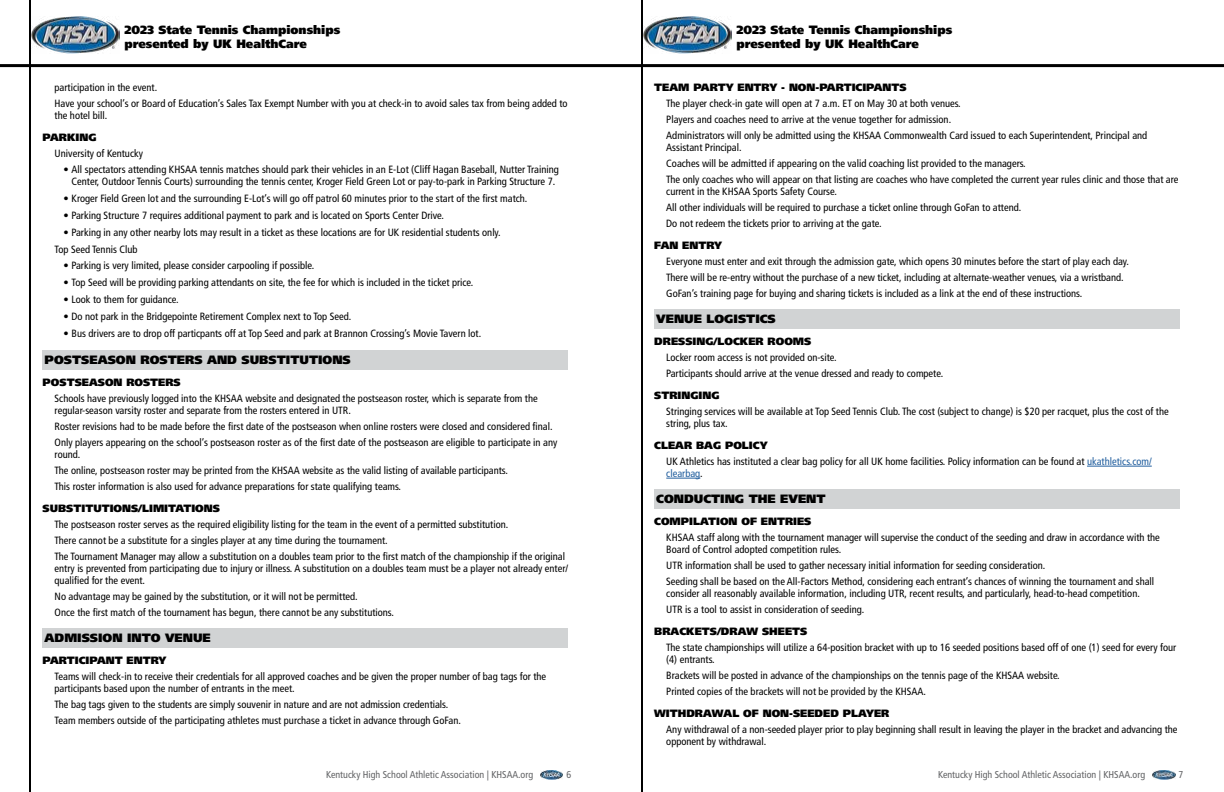
<style>
.page{position:relative;width:1224px;height:792px;background:#fff}
.page>*{position:absolute;margin:0;border:0;box-sizing:border-box;transform-origin:0 0}
.t1{font:900 12px/14.4px "Frutiger LT";color:#000}
.t2{font:condensed 10.5px/16px "Frutiger LT";color:#000}
.t3{font:900 10.5px "Frutiger LT";color:#000}
.t4{font:condensed 10.5px "Frutiger LT";color:#215e9e}
.t5{font:condensed 10px "Frutiger LT";color:#636466}
.s1{font-weight:900;font-stretch:normal}
.s2{color:#215e9e}
.s3{color:#000}
</style>
<div class="page">
<hr style="left:0;top:64px;width:612px;height:3px;background:#000">
<hr style="left:612px;top:64px;width:612px;height:3px;background:#000">
<hr style="left:29px;top:0;width:2px;height:792px;background:#000">
<hr style="left:641px;top:0;width:2px;height:792px;background:#000">
<img style="left:541px;top:770px;width:22px;height:10px">
<img style="left:1153px;top:770px;width:22px;height:10px">
<img style="left:31px;top:16px;width:89px;height:37px">
<img style="left:643px;top:16px;width:89px;height:37px">
<div style="left:43px;top:350px;width:525px;height:20px;background:#d1d3d4"></div>
<div style="left:43px;top:628px;width:525px;height:20px;background:#d1d3d4"></div>
<div style="left:654px;top:309px;width:526px;height:20px;background:#d1d3d4"></div>
<hr style="left:1087px;top:466px;width:65px;height:1px;background:#215e9e">
<hr style="left:666px;top:478px;width:34px;height:1px;background:#215e9e">
<div style="left:654px;top:489px;width:526px;height:20px;background:#d1d3d4"></div>
<p class="t1" style="left:124px;top:22px;width:217px">2023 State Tennis Championships presented by UK HealthCare</p>
<p class="t1" style="left:736px;top:22px;width:217px">2023 State Tennis Championships presented by UK HealthCare</p>
<p class="t2" style="left:55px;top:80px;width:515px">participation in the event.<br>Have your school’s or Board of Education’s Sales Tax Exempt Number with you at check-in to avoid sales tax from being added to</p>
<p class="t2" style="left:55px;top:108px;width:54px">the hotel bill.</p>
<p class="t3" style="left:43px;top:131px;width:56px">PARKING</p>
<p class="t2" style="left:55px;top:146px;width:90px">University of Kentucky</p>
<p class="t2" style="left:64px;top:164px;width:497px;line-height:12px;text-align:center">• All spectators attending KHSAA tennis matches should park their vehicles in an E-Lot (Cliff Hagan Baseball, Nutter Training<br>Center, Outdoor Tennis Courts) surrounding the tennis center, Kroger Field Green Lot or pay-to-park in Parking Structure 7.</p>
<p class="t2" style="left:64px;top:191px;width:465px">• Kroger Field Green lot and the surrounding E-Lot’s will go off patrol 60 minutes prior to the start of the first match.</p>
<p class="t2" style="left:64px;top:208px;width:382px">• Parking Structure 7 requires additional payment to park and is located on Sports Center Drive.</p>
<p class="t2" style="left:55px;top:224px;width:448px;line-height:17px;text-indent:9px">• Parking in any other nearby lots may result in a ticket as these locations are for UK residential students only.<br>Top Seed Tennis Club</p>
<p class="t2" style="left:64px;top:258px;width:252px">• Parking is very limited, please consider carpooling if possible.</p>
<p class="t2" style="left:64px;top:275px;width:411px">• Top Seed will be providing parking attendants on site, the fee for which is included in the ticket price.</p>
<p class="t2" style="left:64px;top:292px;width:117px">• Look to them for guidance.</p>
<p class="t2" style="left:64px;top:309px;width:289px">• Do not park in the Bridgepointe Retirement Complex next to Top Seed.</p>
<p class="t2" style="left:64px;top:326px;width:419px">• Bus drivers are to drop off particpants off at Top Seed and park at Brannon Crossing’s Movie Tavern lot.</p>
<p class="t1" style="left:45px;top:353px;width:308px">POSTSEASON ROSTERS AND SUBSTITUTIONS</p>
<p class="t3" style="left:43px;top:376px;width:140px">POSTSEASON ROSTERS</p>
<p class="t2" style="left:55px;top:393px;width:485px;line-height:12px">Schools have previously logged into the KHSAA website and designated the postseason roster, which is separate from the regular-season varsity roster and separate from the rosters entered in UTR.</p>
<p class="t2" style="left:55px;top:419px;width:504px">Roster revisions had to be made before the first date of the postseason when online rosters were closed and considered final.<br>Only players appearing on the school’s postseason roster as of the first date of the postseason are eligible to participate in any</p>
<p class="t2" style="left:55px;top:447px;width:455px">round.<br>The online, postseason roster may be printed from the KHSAA website as the valid listing of available participants.<br>This roster information is also used for advance preparations for state qualifying teams.</p>
<p class="t3" style="left:43px;top:502px;width:179px">SUBSTITUTIONS/LIMITATIONS</p>
<p class="t2" style="left:55px;top:517px;width:512px">The postseason roster serves as the required eligibility listing for the team in the event of a permitted substitution.<br>There cannot be a substitute for a singles player at any time during the tournament.<br>The Tournament Manager may allow a substitution on a doubles team prior to the first match of the championship if the original</p>
<p class="t2" style="left:55px;top:563px;width:515px;line-height:12px">entry is prevented from participating due to injury or illness. A substitution on a doubles team must be a player not already enter/ qualified for the event.</p>
<p class="t2" style="left:55px;top:589px;width:341px">No advantage may be gained by the substitution, or it will not be permitted.<br>Once the first match of the tournament has begun, there cannot be any substitutions.</p>
<p class="t1" style="left:45px;top:631px;width:168px">ADMISSION INTO VENUE</p>
<p class="t3" style="left:43px;top:654px;width:125px">PARTICIPANT ENTRY</p>
<p class="t2" style="left:55px;top:671px;width:493px;line-height:12px">Teams will check-in to receive their credentials for all approved coaches and be given the proper number of bag tags for the participants based upon the number of entrants in the meet.</p>
<p class="t2" style="left:55px;top:697px;width:408px">The bag tags given to the students are simply souvenir in nature and are not admission credentials.<br>Team members outside of the participating athletes must purchase a ticket in advance through GoFan.</p>
<p class="t3" style="left:654px;top:81px;width:254px">TEAM PARTY ENTRY - NON-PARTICIPANTS</p>
<p class="t2" style="left:666px;top:96px;width:483px">The player check-in gate will open at 7 a.m. ET on May 30 at both venues.<br>Players and coaches need to arrive at the venue together for admission.<br>Administrators will only be admitted using the KHSAA Commonwealth Card issued to each Superintendent, Principal and</p>
<p class="t2" style="left:666px;top:140px;width:514px">Assistant Principal.<br>Coaches will be admitted if appearing on the valid coaching list provided to the managers.<br>The only coaches who will appear on that listing are coaches who have completed the current year rules clinic and those that are</p>
<p class="t2" style="left:666px;top:184px;width:357px">current in the KHSAA Sports Safety Course.<br>All other individuals will be required to purchase a ticket online through GoFan to attend.<br>Do not redeem the tickets prior to arriving at the gate.</p>
<p class="t3" style="left:654px;top:239px;width:69px">FAN ENTRY</p>
<p class="t2" style="left:666px;top:254px;width:464px">Everyone must enter and exit through the admission gate, which opens 30 minutes before the start of play each day.<br>There will be re-entry without the purchase of a new ticket, including at alternate-weather venues, via a wristband.<br>GoFan’s training page for buying and sharing tickets is included as a link at the end of these instructions.</p>
<p class="t1" style="left:656px;top:312px;width:121px">VENUE LOGISTICS</p>
<p class="t3" style="left:654px;top:335px;width:159px">DRESSING/LOCKER ROOMS</p>
<p class="t2" style="left:666px;top:350px;width:278px">Locker room access is not provided on-site.<br>Participants should arrive at the venue dressed and ready to compete.</p>
<p class="t3" style="left:654px;top:389px;width:67px">STRINGING</p>
<p class="t2" style="left:666px;top:406px;width:504px;line-height:12px">Stringing services will be available at Top Seed Tennis Club. The cost (subject to change) is $20 per racquet, plus the cost of the string, plus tax.</p>
<p class="t2" style="left:666px;top:438px;width:487px;text-indent:-12px"><span class="s1">CLEAR BAG POLICY<br></span>UK Athletics has instituted a clear bag policy for all UK home facilities. Policy information can be found at <span class="s2">ukathletics.com/</span></p>
<p class="t4" style="left:666px;top:467px;width:38px">clearbag<span class="s3">.</span></p>
<p class="t1" style="left:656px;top:492px;width:171px">CONDUCTING THE EVENT</p>
<p class="t3" style="left:654px;top:515px;width:159px">COMPILATION OF ENTRIES</p>
<p class="t2" style="left:666px;top:532px;width:495px;line-height:12px">KHSAA staff along with the tournament manager will supervise the conduct of the seeding and draw in accordance with the<br>Board of Control adopted competition rules.</p>
<p class="t2" style="left:666px;top:558px;width:489px">UTR information shall be used to gather necessary initial information for seeding consideration.<br>Seeding shall be based on the All-Factors Method, considering each entrant’s chances of winning the tournament and shall</p>
<p class="t2" style="left:666px;top:586px;width:475px">consider all reasonably available information, including UTR, recent results, and particularly, head-to-head competition.<br>UTR is a tool to assist in consideration of seeding.</p>
<p class="t3" style="left:654px;top:625px;width:155px">BRACKETS/DRAW SHEETS</p>
<p class="t2" style="left:666px;top:642px;width:512px;line-height:12px">The state championships will utilize a 64-position bracket with up to 16 seeded positions based off of one (1) seed for every four (4) entrants.</p>
<p class="t2" style="left:666px;top:668px;width:395px">Brackets will be posted in advance of the championships on the tennis page of the KHSAA website.<br>Printed copies of the brackets will not be provided by the KHSAA.</p>
<p class="t3" style="left:654px;top:707px;width:237px">WITHDRAWAL OF NON-SEEDED PLAYER</p>
<p class="t2" style="left:666px;top:724px;width:513px;line-height:12px">Any withdrawal of a non-seeded player prior to play beginning shall result in leaving the player in the bracket and advancing the opponent by withdrawal.</p>
<p class="t5" style="left:326px;top:768px;width:208px">Kentucky High School Athletic Association | KHSAA.org</p>
<p class="t5" style="left:567px;top:768px;width:6px">6</p>
<p class="t5" style="left:938px;top:768px;width:208px">Kentucky High School Athletic Association | KHSAA.org</p>
<p class="t5" style="left:1179px;top:768px;width:6px">7</p>
</div>
